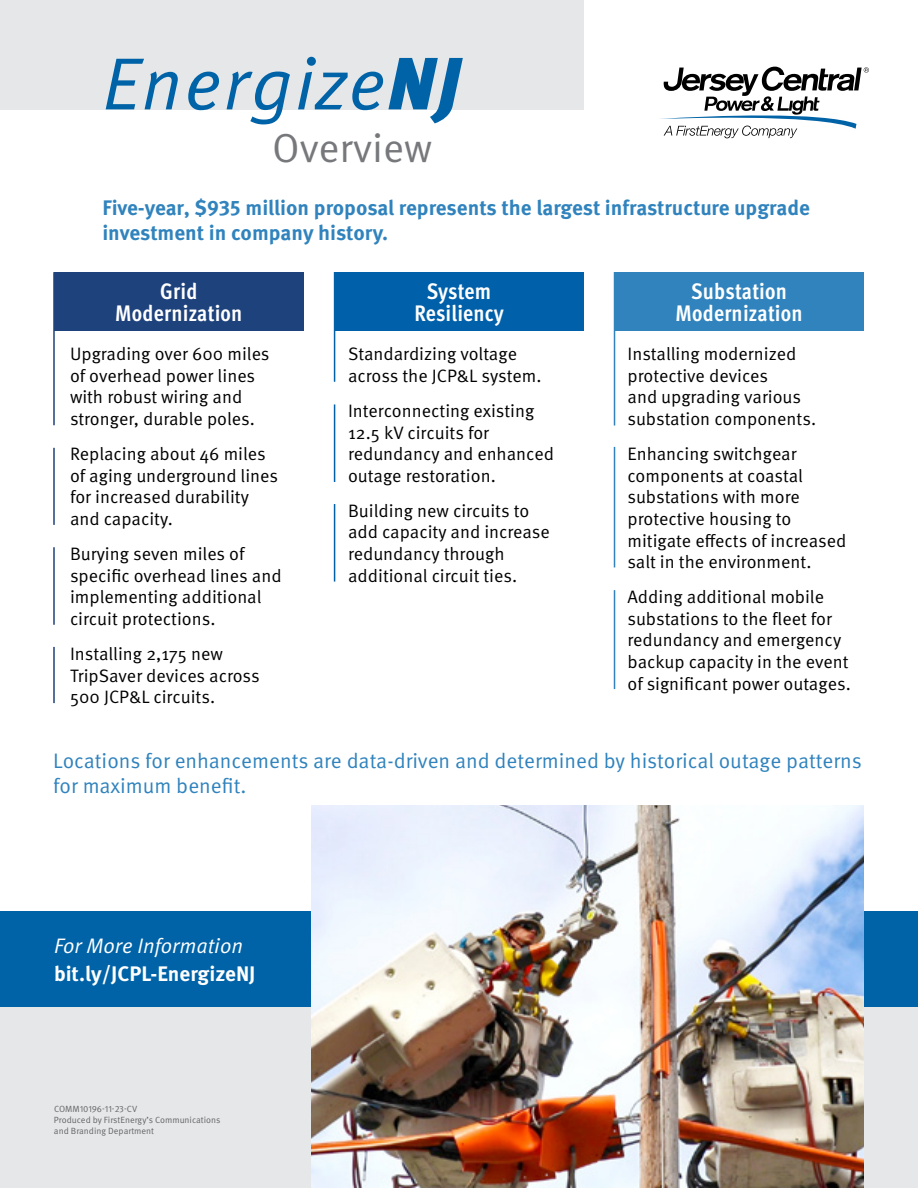
<style>
.page{position:relative;width:918px;height:1188px;background:#fff}
.page>*{position:absolute;margin:0;border:0;box-sizing:border-box;transform-origin:0 0}
.t1{font:73.8px "Meta OT Norm Ita";letter-spacing:.025em;color:#0063a7}
.t2{font:40.5px "Meta OT Norm";color:#77787b}
.t3{font:700 condensed 22.5px/22.5px "Meta OT";letter-spacing:.01em;color:#fff;text-align:center}
.t4{font:700 21px/25.2px "Meta OT";color:#3083bd}
.t5{font:21px/25.2px "Meta OT Norm";color:#3083bd}
.t6{font:700 21px "Meta OT";color:#fff}
.t7{font:21px "Meta OT Norm Ita";color:#fff}
.t8{font:18px/21.6px "Meta OT Norm";color:#000}
.t9{font:9px/10.8px "Meta OT Norm";color:#636466}
.s1{font-family:"Meta OT";font-weight:900;font-style:italic}
</style>
<div class="page">
<div style="left:0;top:1007px;width:918px;height:181px;background:#e6e7e8"></div>
<div style="left:0;top:0;width:584px;height:109px;background:#e6e7e8"></div>
<div style="left:0;top:912px;width:918px;height:95px;background:#0063a7"></div>
<img style="left:312px;top:806px;width:552px;height:382px">
<div style="left:54px;top:272px;width:250px;height:59px;background:#1e427c"></div>
<div style="left:334px;top:272px;width:250px;height:59px;background:#0060a9"></div>
<div style="left:614px;top:272px;width:250px;height:59px;background:#3083bd"></div>
<svg style="left:660px;top:67px;width:209px;height:71px"></svg>
<hr style="left:53px;top:272px;width:2px;height:153px;background:#1e427c">
<hr style="left:334px;top:272px;width:1px;height:110px;background:#0060a9">
<hr style="left:614px;top:272px;width:1px;height:154px;background:#3083bd">
<hr style="left:53px;top:448px;width:2px;height:77px;background:#1e427c">
<hr style="left:53px;top:547px;width:2px;height:78px;background:#1e427c">
<hr style="left:53px;top:647px;width:2px;height:56px;background:#1e427c">
<hr style="left:334px;top:404px;width:1px;height:78px;background:#0060a9">
<hr style="left:334px;top:504px;width:1px;height:78px;background:#0060a9">
<hr style="left:614px;top:447px;width:1px;height:120px;background:#3083bd">
<hr style="left:614px;top:590px;width:1px;height:99px;background:#3083bd">
<h1 class="t1" style="left:102px;top:40px;width:360px">Energize<span class="s1">NJ</span></h1>
<h2 class="t2" style="left:272px;top:124px;width:162px">Overview</h2>
<p class="t4" style="left:102px;top:195px;width:709px">Five-year, $935 million proposal represents the largest infrastructure upgrade investment in company history.</p>
<p class="t3" style="left:115px;top:280px;width:129px">Grid<br>Modernization</p>
<p class="t3" style="left:414px;top:280px;width:91px">System<br>Resiliency</p>
<p class="t3" style="left:676px;top:280px;width:129px">Substation<br>Modernization</p>
<p class="t8" style="left:70px;top:343px;width:201px">Upgrading over 600 miles of overhead power lines with robust wiring and stronger, durable poles.</p>
<p class="t8" style="left:70px;top:443px;width:210px">Replacing about 46 miles of aging underground lines for increased durability and capacity.</p>
<p class="t8" style="left:70px;top:543px;width:213px">Burying seven miles of specific overhead lines and implementing additional circuit protections.</p>
<p class="t8" style="left:70px;top:643px;width:191px">Installing 2,175 new<br>TripSaver devices across<br>500 JCP&amp;L circuits.</p>
<p class="t8" style="left:348px;top:343px;width:195px">Standardizing voltage across the JCP&amp;L system.</p>
<p class="t8" style="left:348px;top:400px;width:207px">Interconnecting existing<br>12.5 kV circuits for redundancy and enhanced outage restoration.</p>
<p class="t8" style="left:348px;top:500px;width:203px">Building new circuits to add capacity and increase redundancy through additional circuit ties.</p>
<p class="t8" style="left:627px;top:343px;width:190px">Installing modernized protective devices<br>and upgrading various substation components.</p>
<p class="t8" style="left:627px;top:443px;width:220px">Enhancing switchgear components at coastal substations with more protective housing to mitigate effects of increased salt in the environment.</p>
<p class="t8" style="left:627px;top:586px;width:225px">Adding additional mobile substations to the fleet for redundancy and emergency backup capacity in the event of significant power outages.</p>
<p class="t5" style="left:53px;top:748px;width:810px">Locations for enhancements are data-driven and determined by historical outage patterns for maximum benefit.</p>
<p class="t7" style="left:54px;top:933px;width:191px">For More Information</p>
<p class="t6" style="left:54px;top:961px;width:203px">bit.ly/JCPL-EnergizeNJ</p>
<p class="t9" style="left:54px;top:1104px;width:168px">COMM10196-11-23-CV<br>Produced by FirstEnergy’s Communications and Branding Department</p>
</div>
